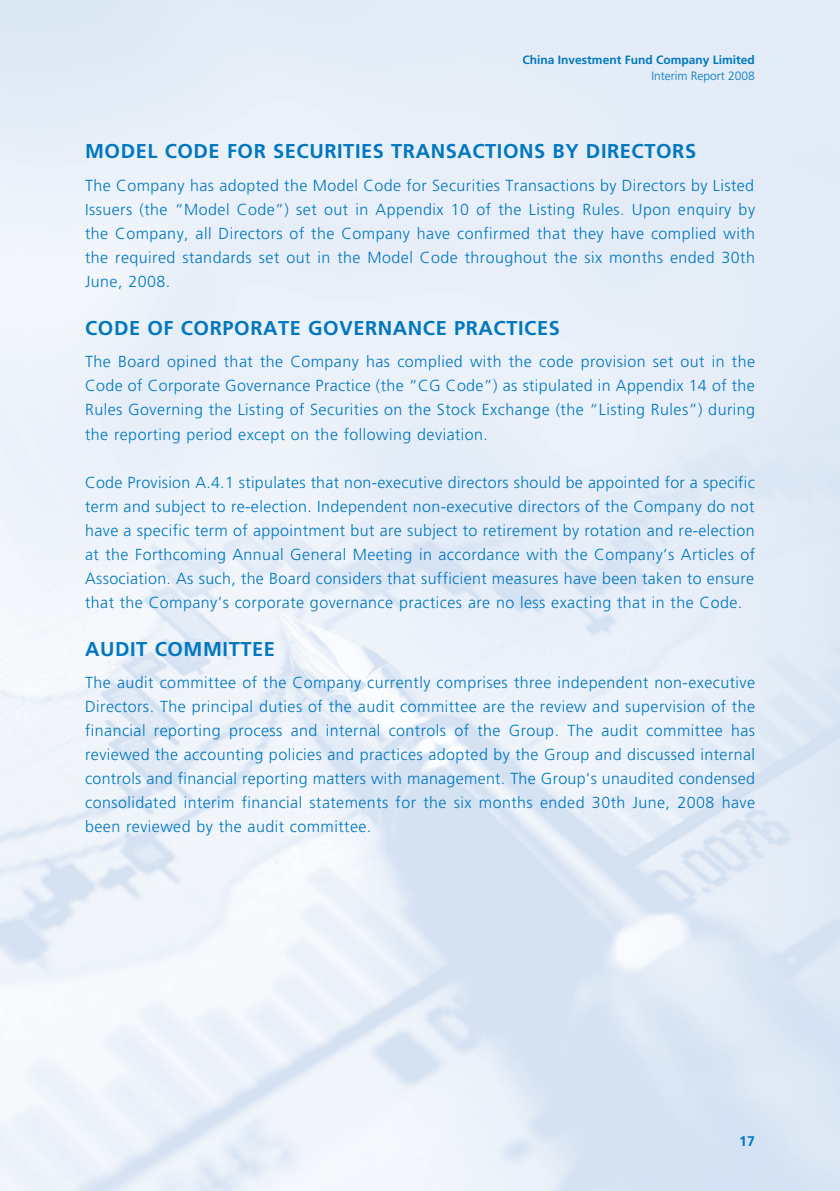
<style>
.page{position:relative;width:840px;height:1191px;background:#fff}
.page>*{position:absolute;margin:0;border:0;box-sizing:border-box;transform-origin:0 0}
.t1{font:700 20px "Frutiger LT Std";letter-spacing:.03em;color:#0077c0}
.t2{font:300 16px/24px "Frutiger LT Std";letter-spacing:.03em;color:#0077c0;text-align:justify}
.t3{font:700 14px "Frutiger LT Std";color:#0077c0}
.t4{font:700 12px "Frutiger LT Std";color:#0077c0}
.t5{font:300 12px "Frutiger LT Std";color:#0077c0}
</style>
<div class="page">
<p class="t4" style="left:522px;top:53px;width:234px">China Investment Fund Company Limited</p>
<p class="t5" style="left:651px;top:69px;width:105px">Interim Report 2008</p>
<p class="t1" style="left:85px;top:140px;width:612px">MODEL CODE FOR SECURITIES TRANSACTIONS BY DIRECTORS</p>
<p class="t2" style="left:85px;top:174px;width:671px">The Company has adopted the Model Code for Securities Transactions by Directors by Listed Issuers (the “Model Code”) set out in Appendix 10 of the Listing Rules. Upon enquiry by the Company, all Directors of the Company have confirmed that they have complied with the required standards set out in the Model Code throughout the six months ended 30th June, 2008.</p>
<p class="t1" style="left:85px;top:316px;width:476px">CODE OF CORPORATE GOVERNANCE PRACTICES</p>
<p class="t2" style="left:85px;top:350px;width:671px">The Board opined that the Company has complied with the code provision set out in the Code of Corporate Governance Practice (the “CG Code”) as stipulated in Appendix 14 of the Rules Governing the Listing of Securities on the Stock Exchange (the “Listing Rules”) during the reporting period except on the following deviation.</p>
<p class="t2" style="left:85px;top:470px;width:671px">Code Provision A.4.1 stipulates that non-executive directors should be appointed for a specific term and subject to re-election. Independent non-executive directors of the Company do not have a specific term of appointment but are subject to retirement by rotation and re-election at the Forthcoming Annual General Meeting in accordance with the Company’s Articles of Association. As such, the Board considers that sufficient measures have been taken to ensure that the Company’s corporate governance practices are no less exacting that in the Code.</p>
<p class="t1" style="left:85px;top:637px;width:191px">AUDIT COMMITTEE</p>
<p class="t2" style="left:85px;top:671px;width:671px">The audit committee of the Company currently comprises three independent non-executive Directors. The principal duties of the audit committee are the review and supervision of the financial reporting process and internal controls of the Group. The audit committee has reviewed the accounting policies and practices adopted by the Group and discussed internal controls and financial reporting matters with management. The Group’s unaudited condensed consolidated interim financial statements for the six months ended 30th June, 2008 have been reviewed by the audit committee.</p>
<p class="t3" style="left:738px;top:1132px;width:17px">17</p>
</div>
